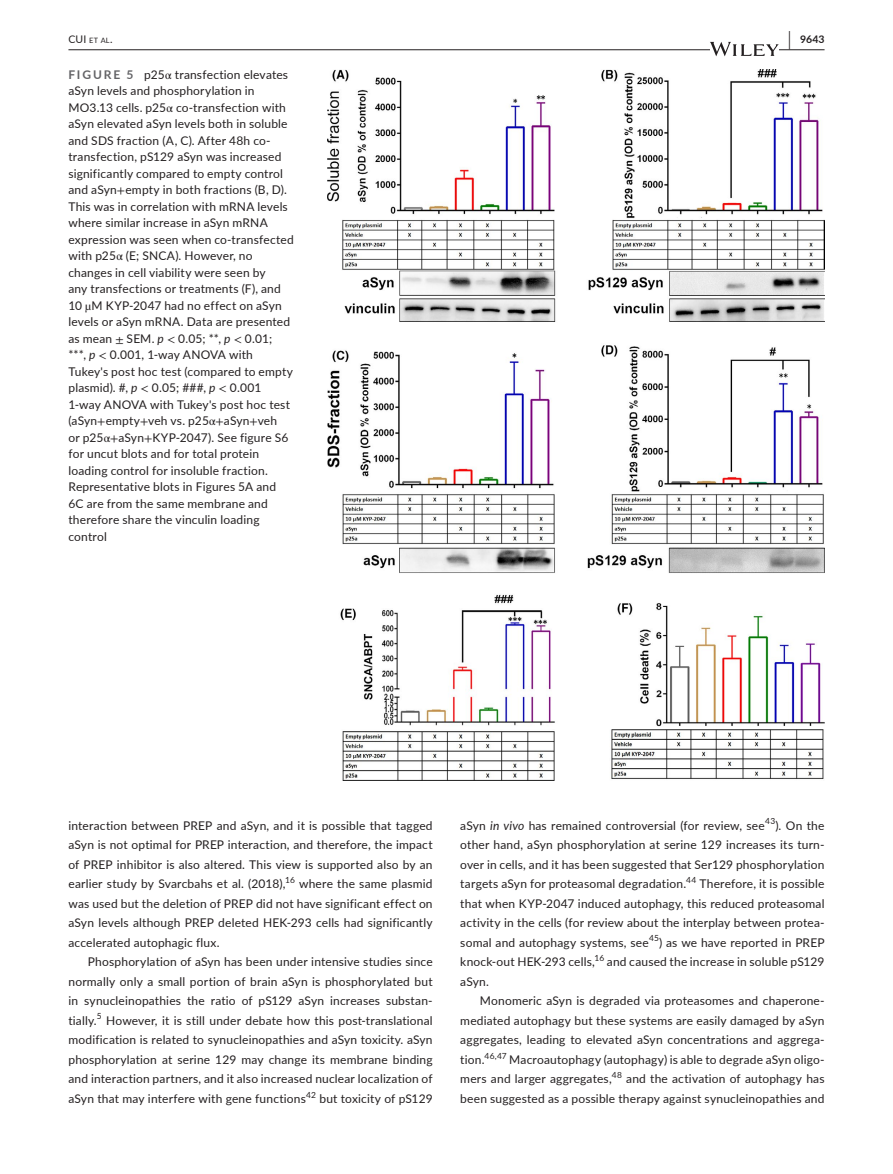
<style>
.page{position:relative;width:893px;height:1174px;background:#fff}
.page>*{position:absolute;margin:0;border:0;box-sizing:border-box;transform-origin:0 0}
.t1{font:12px/16.5px "Lato";letter-spacing:.015em;color:#231f20;text-align:justify}
.t2{font:10.5px "Lato";color:#231f20}
.t3{font:700 10.5px "Lato";color:#231f20}
.t4{font:8.4px "Lato";color:#231f20}
.s1{font-size:7.35px}
.s2{font-size:19.5px}
.s3{font-weight:700;color:#636366}
.s4{font-family:"STIX"}
.s5{font-style:italic}
</style>
<div class="page">
<hr style="left:68px;top:49px;width:756px;height:1px;background:#231f20">
<svg style="left:710px;top:42px;width:69px;height:14px"></svg>
<img style="left:327px;top:69px;width:497px;height:711px">
<p class="t2" style="left:68px;top:31px;width:46px">CUI <span class="s1">et al</span>.</p>
<p class="t3" style="left:789px;top:31px;width:37px"><span class="s2">|</span> 9643</p>
<p class="t1" style="left:68px;top:66px;width:227px;text-align:left"><span class="s3">FIGURE 5</span> p25<span class="s4">α</span> transfection elevates aSyn levels and phosphorylation in MO3.13 cells. p25<span class="s4">α</span> co-transfection with aSyn elevated aSyn levels both in soluble and SDS fraction (A, C). After 48h co&shy;transfection, pS129 aSyn was increased significantly compared to empty control and aSyn<span class="s4">+</span>empty in both fractions (B, D).<br>This was in correlation with mRNA levels where similar increase in aSyn mRNA expression was seen when co-transfected with p25<span class="s4">α</span> (E; SNCA). However, no changes in cell viability were seen by<br>any transfections or treatments (F), and 10 <span class="s4">µ</span>M KYP-2047 had no effect on aSyn levels or aSyn mRNA. Data are presented as mean <span class="s4">±</span> SEM. <span class="s5">p</span> <span class="s4">&lt;</span> 0.05; **, <span class="s5">p</span> <span class="s4">&lt;</span> 0.01;<br>***, <span class="s5">p</span> <span class="s4">&lt;</span> 0.001, 1-way ANOVA with Tukey's post hoc test (compared to empty plasmid). #, <span class="s5">p</span> <span class="s4">&lt;</span> 0.05; ###, <span class="s5">p</span> <span class="s4">&lt;</span> 0.001<br>1-way ANOVA with Tukey's post hoc test (aSyn<span class="s4">+</span>empty<span class="s4">+</span>veh vs. p25<span class="s4">α+</span>aSyn<span class="s4">+</span>veh<br>or p25<span class="s4">α+</span>aSyn<span class="s4">+</span>KYP-2047). See figure S6 for uncut blots and for total protein loading control for insoluble fraction.<br>Representative blots in Figures 5A and 6C are from the same membrane and therefore share the vinculin loading control</p>
<p class="t1" style="left:68px;top:815px;width:366px;line-height:19.5px">interaction between PREP and aSyn, and it is possible that tagged aSyn is not optimal for PREP interaction, and therefore, the impact of PREP inhibitor is also altered. This view is supported also by an earlier study by Svarcbahs et al. (2018),</p>
<p class="t4" style="left:285px;top:874px;width:11px">16</p>
<p class="t1" style="left:68px;top:873px;width:366px;line-height:19.5px;text-indent:231px">where the same plasmid was used but the deletion of PREP did not have significant effect on aSyn levels although PREP deleted HEK-293 cells had significantly accelerated autophagic flux.</p>
<p class="t1" style="left:68px;top:951px;width:366px;line-height:19.5px;text-indent:20px">Phosphorylation of aSyn has been under intensive studies since normally only a small portion of brain aSyn is phosphorylated but in synucleinopathies the ratio of pS129 aSyn increases substan&shy;tially.<sup>5</sup> However, it is still under debate how this post-translational modification is related to synucleinopathies and aSyn toxicity. aSyn phosphorylation at serine 129 may change its membrane binding and interaction partners, and it also increased nuclear localization of aSyn that may interfere with gene functions<sup>42</sup> but toxicity of pS129</p>
<p class="t1" style="left:460px;top:815px;width:366px;line-height:19.5px">aSyn <span class="s5">in vivo</span> has remained controversial (for review, see<sup>43</sup>). On the other hand, aSyn phosphorylation at serine 129 increases its turn&shy;over in cells, and it has been suggested that Ser129 phosphorylation targets aSyn for proteasomal degradation.</p>
<p class="t4" style="left:686px;top:874px;width:12px">44</p>
<p class="t1" style="left:460px;top:873px;width:366px;line-height:19.5px;text-indent:239px">Therefore, it is possible that when KYP-2047 induced autophagy, this reduced proteasomal activity in the cells (for review about the interplay between protea&shy;somal and autophagy systems, see</p>
<p class="t4" style="left:649px;top:932px;width:11px">45</p>
<p class="t1" style="left:659px;top:933px;width:167px">) as we have reported in PREP</p>
<p class="t1" style="left:460px;top:953px;width:136px">knock-out HEK-293 cells,</p>
<p class="t4" style="left:595px;top:952px;width:11px">16</p>
<p class="t1" style="left:607px;top:953px;width:219px">and caused the increase in soluble pS129</p>
<p class="t1" style="left:460px;top:972px;width:30px">aSyn.</p>
<p class="t1" style="left:480px;top:992px;width:346px">Monomeric aSyn is degraded via proteasomes and chaperone-</p>
<p class="t1" style="left:460px;top:1011px;width:366px">mediated autophagy but these systems are easily damaged by aSyn</p>
<p class="t1" style="left:460px;top:1031px;width:366px">aggregates, leading to elevated aSyn concentrations and aggrega-</p>
<p class="t1" style="left:460px;top:1050px;width:366px">tion.<sup>46,47</sup> Macroautophagy (autophagy) is able to degrade aSyn oligo-</p>
<p class="t1" style="left:460px;top:1070px;width:366px">mers and larger aggregates,<sup>48</sup> and the activation of autophagy has</p>
<p class="t1" style="left:460px;top:1089px;width:366px">been suggested as a possible therapy against synucleinopathies and</p>
</div>
